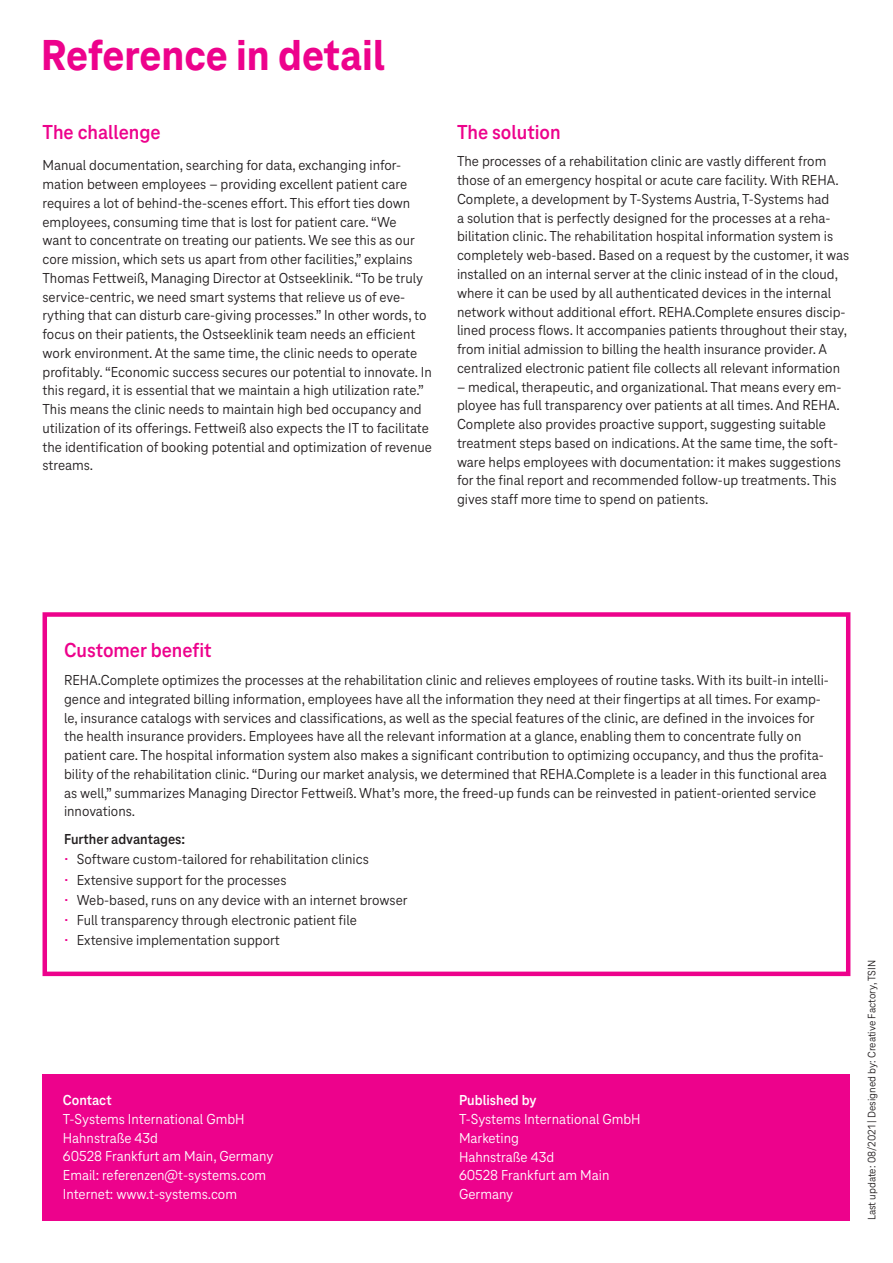
<style>
.page{position:relative;width:893px;height:1263px;background:#fff}
.page>*{position:absolute;margin:0;border:0;box-sizing:border-box;transform-origin:0 0}
.t1{font:800 45px "Tele Neo";color:#ed028c}
.t2{font:700 21px "Tele Neo";color:#ed028c}
.t3{font:15px/18.8px "Tele Neo";color:#231f20}
.t4{font:15px/18.8px "Tele Neo";color:#fff}
.t5{font:700 15px "Tele Neo";color:#fff}
.t6{font:700 15px "Tele Neo";color:#231f20}
.t7{font:11.25px "Tele Neo";color:#231f20}
.s1{color:#ed028c}
</style>
<div class="page">
<div style="left:43px;top:1074px;width:807px;height:146px;background:#ed028c"></div>
<div style="left:43px;top:612px;width:807px;height:364px;border:4px solid #ed028c"></div>
<h1 class="t1" style="left:41px;top:30px;width:345px">Reference in detail</h1>
<h2 class="t2" style="left:43px;top:120px;width:120px">The challenge</h2>
<p class="t3" style="left:43px;top:156px;width:391px">Manual documentation, searching for data, exchanging infor&shy;mation between employees – providing excellent patient care requires a lot of behind-the-scenes effort. This effort ties down employees, consuming time that is lost for patient care. “We<br>want to concentrate on treating our patients. We see this as our core mission, which sets us apart from other facilities,” explains Thomas Fettweiß, Managing Director at Ostseeklinik. “To be truly service-centric, we need smart systems that relieve us of eve&shy;rything that can disturb care-giving processes.” In other words, to focus on their patients, the Ostseeklinik team needs an efficient work environment. At the same time, the clinic needs to operate profitably. “Economic success secures our potential to innovate. In this regard, it is essential that we maintain a high utilization rate.” This means the clinic needs to maintain high bed occupancy and utilization of its offerings. Fettweiß also expects the IT to facilitate the identification of booking potential and optimization of revenue streams.</p>
<h2 class="t2" style="left:457px;top:120px;width:105px">The solution</h2>
<p class="t3" style="left:457px;top:152px;width:394px">The processes of a rehabilitation clinic are vastly different from those of an emergency hospital or acute care facility. With REHA.<br>Complete, a development by T-Systems Austria, T-Systems had<br>a solution that is perfectly designed for the processes at a reha&shy;bilitation clinic. The rehabilitation hospital information system is completely web-based. Based on a request by the customer, it was installed on an internal server at the clinic instead of in the cloud, where it can be used by all authenticated devices in the internal network without additional effort. REHA.Complete ensures discip&shy;lined process flows. It accompanies patients throughout their stay, from initial admission to billing the health insurance provider. A centralized electronic patient file collects all relevant information</p>
<p class="t3" style="left:457px;top:377px;width:386px">– medical, therapeutic, and organizational. That means every em&shy;ployee has full transparency over patients at all times. And REHA.<br>Complete also provides proactive support, suggesting suitable treatment steps based on indications. At the same time, the soft&shy;ware helps employees with documentation: it makes suggestions for the final report and recommended follow-up treatments. This gives staff more time to spend on patients.</p>
<h2 class="t2" style="left:64px;top:639px;width:149px">Customer benefit</h2>
<p class="t3" style="left:64px;top:671px;width:766px">REHA.Complete optimizes the processes at the rehabilitation clinic and relieves employees of routine tasks. With its built-in intelli&shy;gence and integrated billing information, employees have all the information they need at their fingertips at all times. For examp&shy;le, insurance catalogs with services and classifications, as well as the special features of the clinic, are defined in the invoices for the health insurance providers. Employees have all the relevant information at a glance, enabling them to concentrate fully on patient care. The hospital information system also makes a significant contribution to optimizing occupancy, and thus the profita&shy;bility of the rehabilitation clinic. “During our market analysis, we determined that REHA.Complete is a leader in this functional area as well,” summarizes Managing Director Fettweiß. What’s more, the freed-up funds can be reinvested in patient-oriented service innovations.</p>
<p class="t6" style="left:64px;top:831px;width:123px">Further advantages:</p>
<p class="t3" style="left:64px;top:850px;width:306px"><span class="s1">•</span> Software custom-tailored for rehabilitation clinics</p>
<p class="t3" style="left:64px;top:870px;width:224px"><span class="s1">•</span> Extensive support for the processes</p>
<p class="t3" style="left:64px;top:891px;width:345px"><span class="s1">•</span> Web-based, runs on any device with an internet browser</p>
<p class="t3" style="left:64px;top:911px;width:294px"><span class="s1">•</span> Full transparency through electronic patient file</p>
<p class="t3" style="left:64px;top:931px;width:217px"><span class="s1">•</span> Extensive implementation support</p>
<p class="t5" style="left:63px;top:1092px;width:50px">Contact</p>
<p class="t4" style="left:63px;top:1109px;width:212px">T-Systems International GmbH<br>Hahnstraße 43d<br>60528 Frankfurt am Main, Germany<br>Email: referenzen@t-systems.com<br>Internet: www.t-systems.com</p>
<p class="t5" style="left:459px;top:1092px;width:79px">Published by</p>
<p class="t4" style="left:459px;top:1110px;width:183px">T-Systems International GmbH<br>Marketing<br>Hahnstraße 43d<br>60528 Frankfurt am Main<br>Germany</p>
<p class="t7" style="left:866px;top:1220px;width:262px;rotate:-90deg">Last update: 08/2021 | Designed by: Creative Factory, TSIN</p>
</div>
